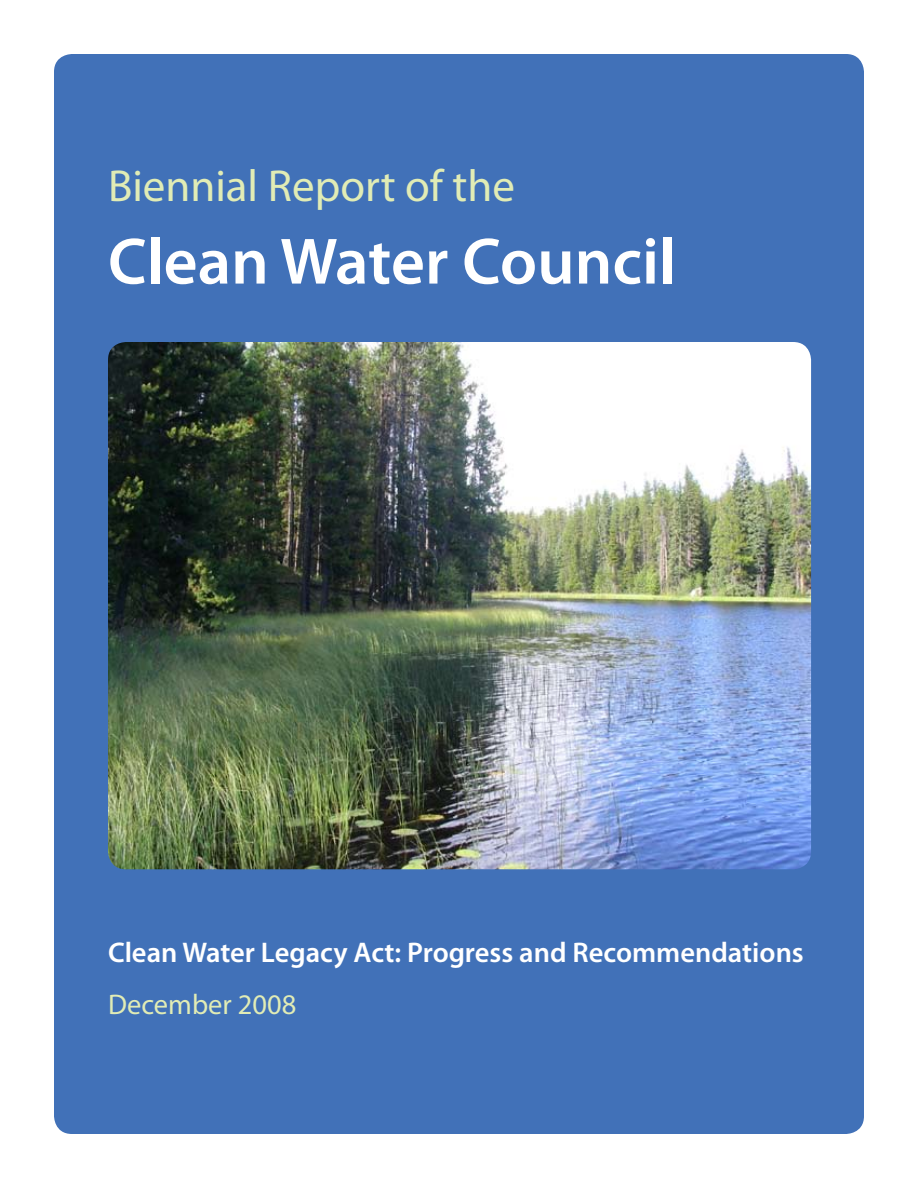
<style>
.page{position:relative;width:918px;height:1188px;background:#fff}
.page>*{position:absolute;margin:0;border:0;box-sizing:border-box;transform-origin:0 0}
.t1{font:600 66px "Myriad Pro";color:#fff}
.t2{font:45px "Myriad Pro";color:#e1ecb5}
.t3{font:600 28.5px "Myriad Pro";color:#fff}
.t4{font:28.5px "Myriad Pro";color:#e1ecb5}
</style>
<div class="page">
<div style="left:54px;top:54px;width:810px;height:1080px;background:#4171b8;border-radius:18px"></div>
<img style="left:108px;top:342px;width:703px;height:527px">
<h2 class="t2" style="left:108px;top:159px;width:409px">Biennial Report of the</h2>
<h1 class="t1" style="left:108px;top:219px;width:569px">Clean Water Council</h1>
<p class="t3" style="left:108px;top:934px;width:697px">Clean Water Legacy Act: Progress and Recommendations</p>
<p class="t4" style="left:108px;top:987px;width:190px">December 2008</p>
</div>
